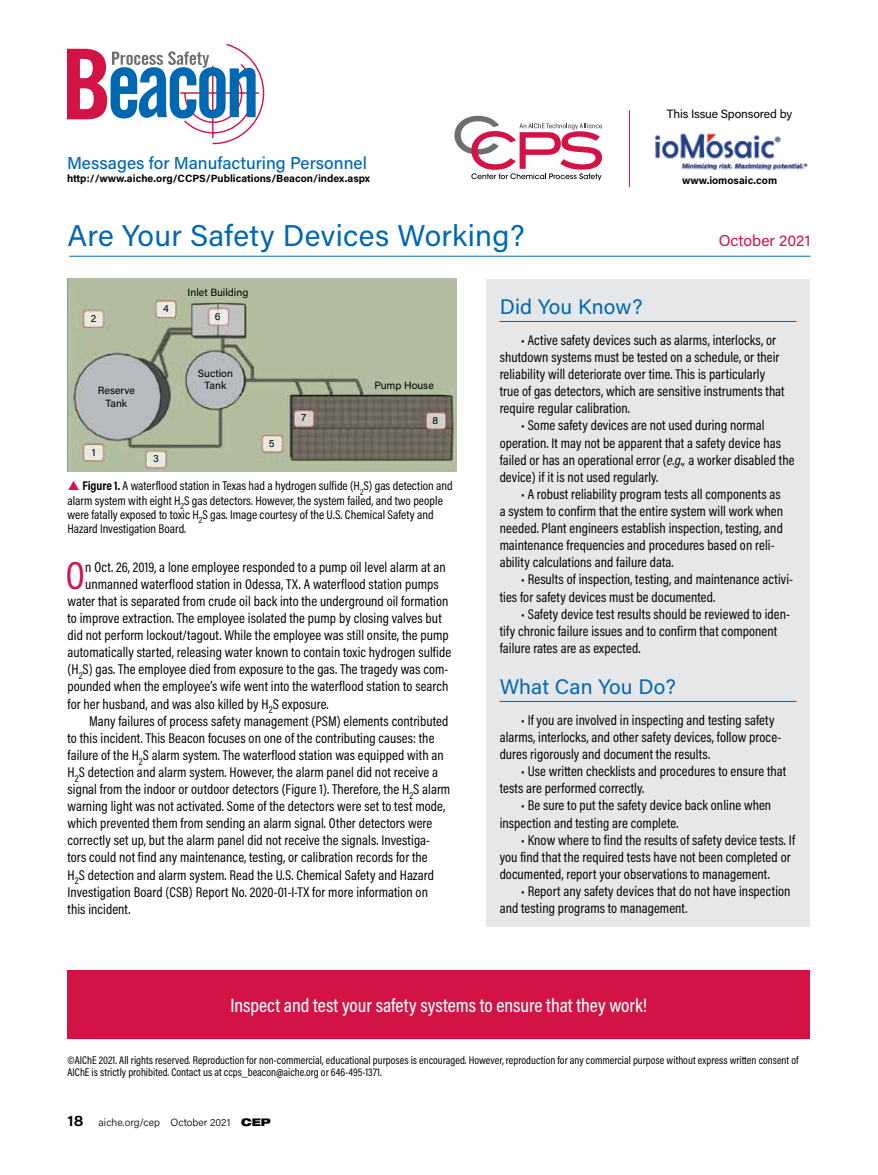
<style>
.page{position:relative;width:878px;height:1175px;background:#fff}
.page>*{position:absolute;margin:0;border:0;box-sizing:border-box;transform-origin:0 0}
.t1{font:39.45px "Acumin Pro Cond";color:#d31245}
.t2{font:30px "Acumin Pro";letter-spacing:.01em;color:#0067b1}
.t3{font:21px "Acumin Pro";letter-spacing:.01em;color:#0067b1}
.t4{font:500 19.5px "Acumin Pro Cond";color:#fff}
.t5{font:500 17.25px "Acumin Pro";color:#0067b1}
.t6{font:15.75px "Acumin Pro";color:#d31245}
.t7{font:14.25px/17.1px "Acumin Pro Cond";letter-spacing:.005em;color:#000}
.t8{font:12.75px/14.2px "Acumin Pro Cond";color:#000}
.t9{font:12px "Acumin Pro";letter-spacing:-.01em;color:#000}
.t10{font:11.25px/12px "Acumin Pro Cond";color:#000}
.t11{font:700 10.5px "Acumin Pro";color:#000}
.t12{font:10.5px/12.6px "Acumin Pro";color:#000;text-align:center}
.t13{font:300 10.5px "Acumin Pro";color:#000}
.s1{font-weight:700}
.s2{font-style:italic}
.s3{font-family:"Acumin Pro Wide";font-weight:600;font-size:15px}
.s4{font-family:"Helvetica Neue";font-weight:900;font-stretch:expanded}
</style>
<div class="page">
<svg style="left:67px;top:44px;width:197px;height:100px"></svg>
<img style="left:655px;top:133px;width:153px;height:38px">
<svg style="left:454px;top:116px;width:148px;height:64px"></svg>
<hr style="left:629px;top:110px;width:1px;height:77px;background:#d31245">
<hr style="left:69px;top:256px;width:741px;height:1px;background:#0067b1">
<div style="left:486px;top:279px;width:324px;height:647px;background:#e6e7e8"></div>
<hr style="left:499px;top:321px;width:297px;height:1px;background:#0067b1">
<hr style="left:499px;top:701px;width:297px;height:1px;background:#0067b1">
<div style="left:68px;top:970px;width:742px;height:69px;background:#d31245"></div>
<img style="left:68px;top:279px;width:388px;height:192px">
<p class="t5" style="left:67px;top:151px;width:301px">Messages for Manufacturing Personnel</p>
<p class="t11" style="left:67px;top:171px;width:304px">http://www.aiche.org/CCPS/Publications/Beacon/index.aspx</p>
<h2 class="t2" style="left:68px;top:215px;width:458px">Are Your Safety Devices Working?</h2>
<p class="t9" style="left:666px;top:106px;width:127px">This Issue Sponsored by</p>
<p class="t11" style="left:682px;top:173px;width:97px">www.iomosaic.com</p>
<p class="t6" style="left:718px;top:230px;width:93px">October 2021</p>
<p class="t12" style="left:91px;top:311px;width:7px">2</p>
<p class="t12" style="left:163px;top:302px;width:7px">4</p>
<p class="t12" style="left:98px;top:384px;width:39px">Reserve<br>Tank</p>
<p class="t12" style="left:92px;top:445px;width:5px">1</p>
<p class="t12" style="left:153px;top:451px;width:7px">3</p>
<p class="t12" style="left:188px;top:285px;width:62px">Inlet Building</p>
<p class="t12" style="left:215px;top:309px;width:7px">6</p>
<p class="t12" style="left:198px;top:366px;width:37px">Suction<br>Tank</p>
<p class="t12" style="left:269px;top:436px;width:7px">5</p>
<p class="t12" style="left:374px;top:378px;width:61px">Pump House</p>
<p class="t12" style="left:301px;top:411px;width:6px">7</p>
<p class="t12" style="left:432px;top:414px;width:7px">8</p>
<p class="t8" style="left:67px;top:478px;width:387px;text-indent:15px"><span class="s1">Figure 1.</span> A waterflood station in Texas had a hydrogen sulfide (H<sub>2</sub>S) gas detection and alarm system with eight H<sub>2</sub>S gas detectors. However, the system failed, and two people were fatally exposed to toxic H<sub>2</sub>S gas. Image courtesy of the U.S. Chemical Safety and Hazard Investigation Board.</p>
<h1 class="t1" style="left:66px;top:549px;width:21px">O</h1>
<p class="t7" style="left:85px;top:558px;width:362px">n Oct. 26, 2019, a lone employee responded to a pump oil level alarm at an</p>
<p class="t7" style="left:85px;top:575px;width:355px">unmanned waterflood station in Odessa, TX. A waterflood station pumps</p>
<p class="t7" style="left:67px;top:592px;width:382px">water that is separated from crude oil back into the underground oil formation</p>
<p class="t7" style="left:67px;top:609px;width:376px">to improve extraction. The employee isolated the pump by closing valves but</p>
<p class="t7" style="left:67px;top:626px;width:382px">did not perform lockout/tagout. While the employee was still onsite, the pump</p>
<p class="t7" style="left:67px;top:643px;width:385px">automatically started, releasing water known to contain toxic hydrogen sulfide</p>
<p class="t7" style="left:67px;top:660px;width:382px">(H<sub>2</sub>S) gas. The employee died from exposure to the gas. The tragedy was com-</p>
<p class="t7" style="left:68px;top:677px;width:382px">pounded when the employee’s wife went into the waterflood station to search</p>
<p class="t7" style="left:68px;top:694px;width:263px">for her husband, and was also killed by H<sub>2</sub>S exposure.</p>
<p class="t7" style="left:89px;top:712px;width:361px">Many failures of process safety management (PSM) elements contributed</p>
<p class="t7" style="left:68px;top:729px;width:368px">to this incident. This Beacon focuses on one of the contributing causes: the</p>
<p class="t7" style="left:68px;top:746px;width:378px">failure of the H<sub>2</sub>S alarm system. The waterflood station was equipped with an</p>
<p class="t7" style="left:67px;top:763px;width:372px">H<sub>2</sub>S detection and alarm system. However, the alarm panel did not receive a</p>
<p class="t7" style="left:67px;top:780px;width:384px">signal from the indoor or outdoor detectors (Figure 1). Therefore, the H<sub>2</sub>S alarm</p>
<p class="t7" style="left:68px;top:797px;width:379px">warning light was not activated. Some of the detectors were set to test mode,</p>
<p class="t7" style="left:68px;top:814px;width:366px">which prevented them from sending an alarm signal. Other detectors were</p>
<p class="t7" style="left:68px;top:831px;width:364px">correctly set up, but the alarm panel did not receive the signals. Investiga-</p>
<p class="t7" style="left:68px;top:848px;width:362px">tors could not find any maintenance, testing, or calibration records for the</p>
<p class="t7" style="left:68px;top:865px;width:368px">H<sub>2</sub>S detection and alarm system. Read the U.S. Chemical Safety and Hazard</p>
<p class="t7" style="left:67px;top:883px;width:362px">Investigation Board (CSB) Report No. 2020-01-I-TX for more information on</p>
<p class="t7" style="left:67px;top:900px;width:65px">this incident.</p>
<h3 class="t3" style="left:499px;top:292px;width:144px">Did You Know?</h3>
<p class="t7" style="left:499px;top:331px;width:286px;text-indent:22px">• Active safety devices such as alarms, interlocks, or shutdown systems must be tested on a schedule, or their reliability will deteriorate over time. This is particularly true of gas detectors, which are sensitive instruments that require regular calibration.</p>
<p class="t7" style="left:499px;top:417px;width:296px;text-indent:22px">• Some safety devices are not used during normal operation. It may not be apparent that a safety device has failed or has an operational error (<span class="s2">e.g.,</span> a worker disabled the device) if it is not used regularly.</p>
<p class="t7" style="left:499px;top:485px;width:285px;text-indent:22px">• A robust reliability program tests all components as a system to confirm that the entire system will work when needed. Plant engineers establish inspection, testing, and maintenance frequencies and procedures based on reli&shy;ability calculations and failure data.</p>
<p class="t7" style="left:499px;top:570px;width:295px;text-indent:22px">• Results of inspection, testing, and maintenance activi&shy;ties for safety devices must be documented.</p>
<p class="t7" style="left:499px;top:605px;width:292px;text-indent:22px">• Safety device test results should be reviewed to iden&shy;tify chronic failure issues and to confirm that component failure rates are as expected.</p>
<h3 class="t3" style="left:499px;top:672px;width:178px">What Can You Do?</h3>
<p class="t7" style="left:499px;top:711px;width:283px;text-indent:22px">• If you are involved in inspecting and testing safety alarms, interlocks, and other safety devices, follow proce&shy;dures rigorously and document the results.</p>
<p class="t7" style="left:499px;top:762px;width:288px;text-indent:22px">• Use written checklists and procedures to ensure that tests are performed correctly.</p>
<p class="t7" style="left:499px;top:796px;width:273px;text-indent:22px">• Be sure to put the safety device back online when inspection and testing are complete.</p>
<p class="t7" style="left:499px;top:831px;width:297px;text-indent:22px">• Know where to find the results of safety device tests. If you find that the required tests have not been completed or documented, report your observations to management.</p>
<p class="t7" style="left:499px;top:882px;width:292px;text-indent:22px">• Report any safety devices that do not have inspection and testing programs to management.</p>
<h3 class="t4" style="left:230px;top:992px;width:418px">Inspect and test your safety systems to ensure that they work!</h3>
<p class="t10" style="left:68px;top:1053px;width:732px">©AIChE 2021. All rights reserved. Reproduction for non-commercial, educational purposes is encouraged. However, reproduction for any commercial purpose without express written consent of<br>AIChE is strictly prohibited. Contact us at ccps_beacon@aiche.org or 646-495-1371.</p>
<p class="t13" style="left:68px;top:1115px;width:204px"><span class="s3">18</span> aiche.org/cep October 2021 <span class="s4">CEP</span></p>
</div>
